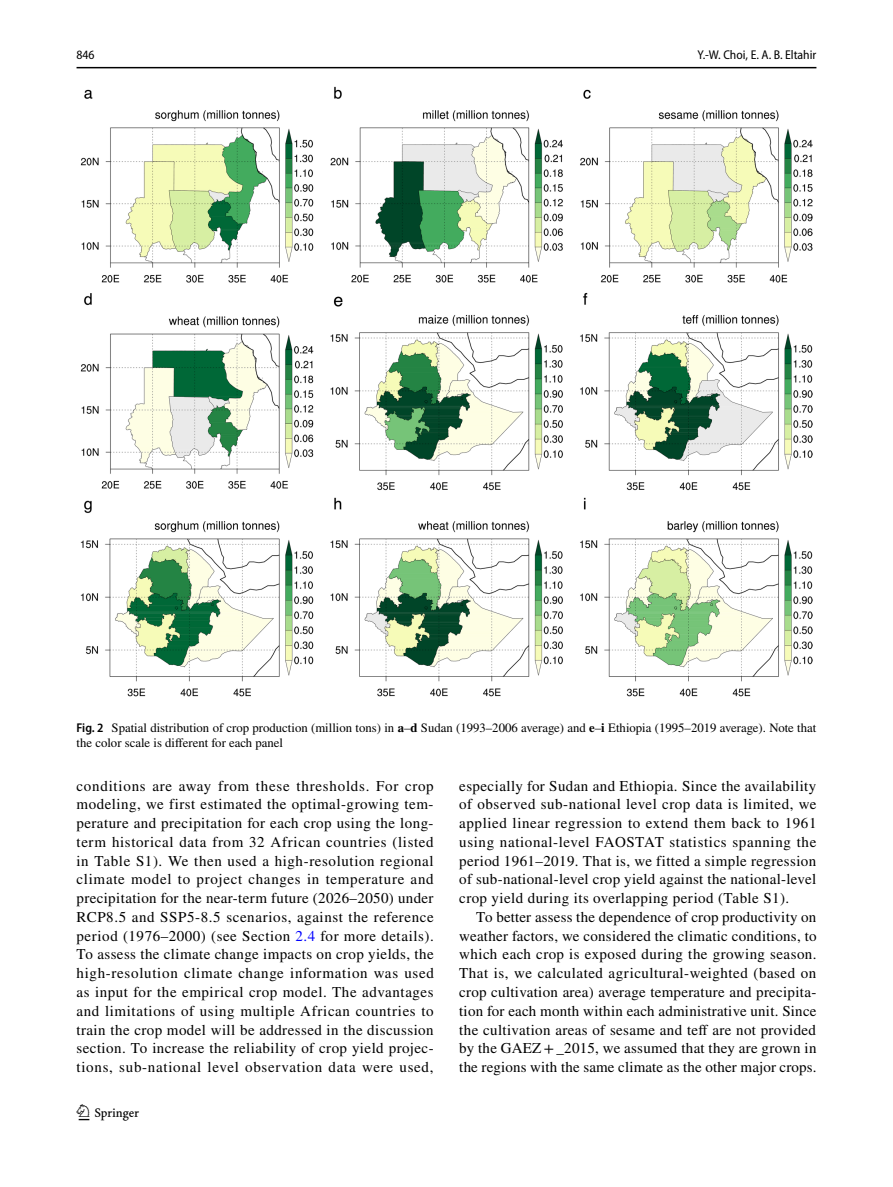
<style>
.page{position:relative;width:893px;height:1187px;background:#fff}
.page>*{position:absolute;margin:0;border:0;box-sizing:border-box;transform-origin:0 0}
.t1{font:22.5px "Springnew Regular 2";color:#000}
.t2{font:15px/18.8px "STIX";letter-spacing:.03em;color:#000;text-align:justify}
.t3{font:12.75px/15px "STIX";color:#000}
.t4{font:semi-condensed 12.75px "Myriad Pro";color:#000}
.s1{font-family:"Myriad Pro";font-weight:600;font-stretch:semi-condensed}
.s2{font-weight:700}
.s3{color:#00f}
</style>
<div class="page">
<hr style="left:77px;top:67px;width:739px;height:1px;background:#000">
<img style="left:81px;top:87px;width:731px;height:609px">
<p class="t4" style="left:77px;top:48px;width:20px">846</p>
<p class="t4" style="left:698px;top:48px;width:120px">Y.-W. Choi, E. A. B. Eltahir</p>
<p class="t3" style="left:77px;top:721px;width:741px"><span class="s1">Fig. 2</span> Spatial distribution of crop production (million tons) in <span class="s2">a</span>–<span class="s2">d</span> Sudan (1993–2006 average) and <span class="s2">e</span>–<span class="s2">i</span> Ethiopia (1995–2019 average). Note that the color scale is different for each panel</p>
<p class="t2" style="left:77px;top:777px;width:359px">conditions are away from these thresholds. For crop modeling, we first estimated the optimal-growing tem&shy;perature and precipitation for each crop using the long&shy;term historical data from 32 African countries (listed in Table S1). We then used a high-resolution regional climate model to project changes in temperature and precipitation for the near-term future (2026–2050) under RCP8.5 and SSP5-8.5 scenarios, against the reference period (1976–2000) (see Section <span class="s3">2.4</span> for more details).<br>To assess the climate change impacts on crop yields, the high-resolution climate change information was used as input for the empirical crop model. The advantages and limitations of using multiple African countries to train the crop model will be addressed in the discussion section. To increase the reliability of crop yield projec&shy;tions, sub-national level observation data were used,</p>
<p class="t2" style="left:459px;top:777px;width:359px">especially for Sudan and Ethiopia. Since the availability of observed sub-national level crop data is limited, we applied linear regression to extend them back to 1961 using national-level FAOSTAT statistics spanning the period 1961–2019. That is, we fitted a simple regression of sub-national-level crop yield against the national-level crop yield during its overlapping period (Table S1).</p>
<p class="t2" style="left:459px;top:908px;width:359px;text-indent:17px">To better assess the dependence of crop productivity on weather factors, we considered the climatic conditions, to which each crop is exposed during the growing season.<br>That is, we calculated agricultural-weighted (based on crop cultivation area) average temperature and precipita&shy;tion for each month within each administrative unit. Since the cultivation areas of sesame and teff are not provided by the GAEZ+_2015, we assumed that they are grown in the regions with the same climate as the other major crops.</p>
<h1 class="t1" style="left:79px;top:1104px;width:62px">1 3</h1>
</div>
